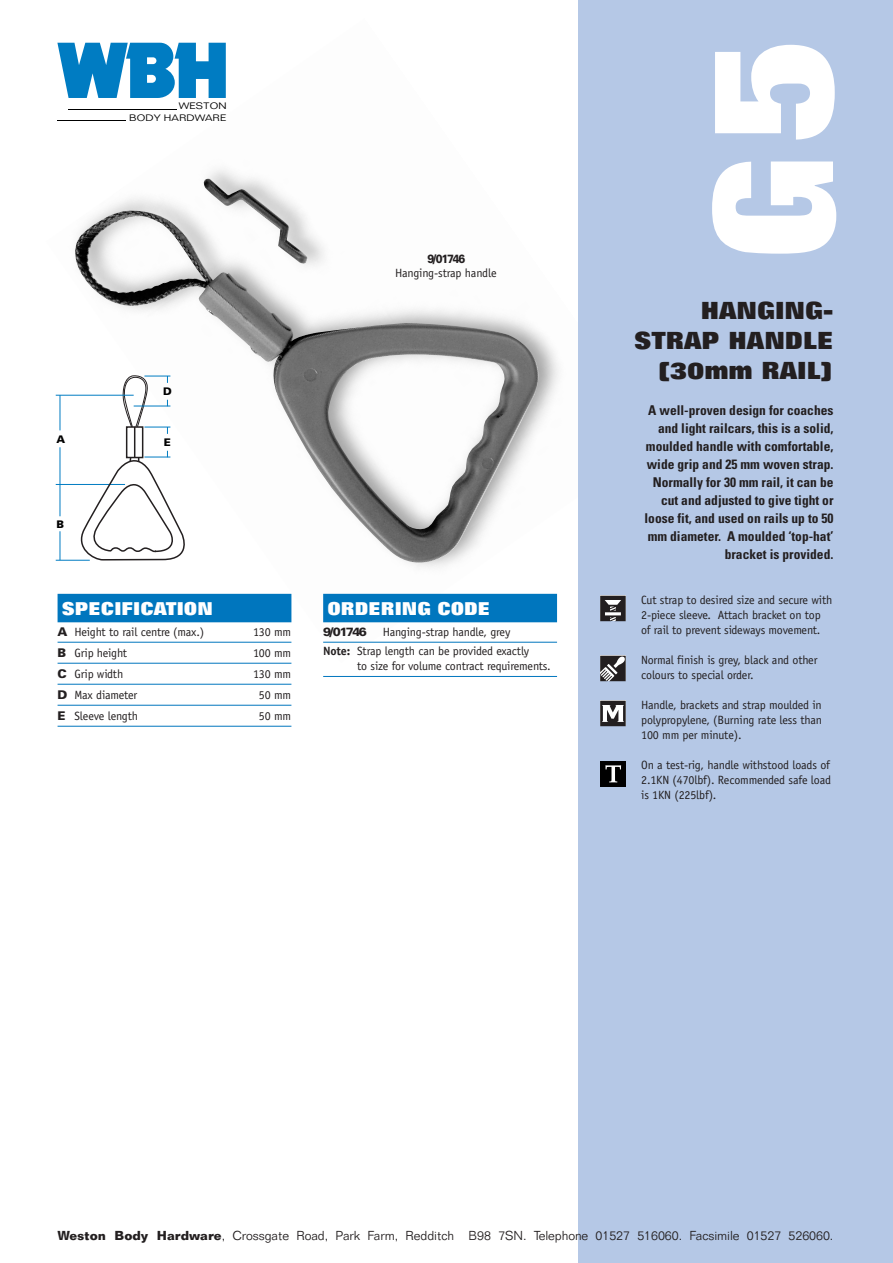
<style>
.page{position:relative;width:893px;height:1263px;background:#fff}
.page>*{position:absolute;margin:0;border:0;box-sizing:border-box;transform-origin:0 0}
.t1{font:800 165px "Folio BT";color:#fff;scale:.85 1}
.t2{font:800 24px/30px "Folio BT";color:#231f20;text-align:right}
.t3{font:800 18px "Folio BT";color:#fff}
.t4{font:700 condensed 13.5px/18px "Univers";color:#231f20;text-align:right}
.t5{font:300 12.75px "Folio BT";letter-spacing:-.005em;color:#231f20}
.t6{font:12px/15px "Officina Sans";letter-spacing:-.015em;color:#231f20}
.t7{font:900 12px "Univers";letter-spacing:-.12em;color:#231f20}
.t8{font:900 12px "Univers";letter-spacing:-.12em;color:#231f20;scale:.85 1}
.t9{font:900 10.5px "Univers";color:#000}
.t10{font:300 9.15px/11.6px "Folio";letter-spacing:.01em;color:#000;text-align:right;scale:1.2 1}
.s1{font-family:"Univers";font-weight:900}
.s2{font-weight:700}
.s3{font-size:174px}
</style>
<div class="page">
<img style="left:55px;top:42px;width:504px;height:621px">
<div style="left:578px;top:0;width:315px;height:1263px;background:#b5c8e6"></div>
<svg style="left:57px;top:43px;width:169px;height:55px"></svg>
<hr style="left:69px;top:109px;width:108px;height:1px;background:#000">
<hr style="left:57px;top:120px;width:69px;height:1px;background:#000">
<div style="left:600px;top:761px;width:26px;height:25px;background:#000"></div>
<svg style="left:605px;top:765px;width:16px;height:17px"></svg>
<svg style="left:600px;top:656px;width:26px;height:25px"></svg>
<svg style="left:600px;top:701px;width:26px;height:25px"></svg>
<svg style="left:600px;top:596px;width:26px;height:25px"></svg>
<div style="left:58px;top:594px;width:233px;height:28px;background:#0076be"></div>
<hr style="left:58px;top:642px;width:233px;height:1px;background:#0076be">
<hr style="left:58px;top:663px;width:233px;height:1px;background:#0076be">
<hr style="left:58px;top:684px;width:233px;height:1px;background:#0076be">
<hr style="left:58px;top:705px;width:233px;height:1px;background:#0076be">
<hr style="left:58px;top:726px;width:233px;height:1px;background:#0076be">
<div style="left:323px;top:594px;width:234px;height:28px;background:#0076be"></div>
<hr style="left:323px;top:642px;width:234px;height:1px;background:#0076be">
<hr style="left:323px;top:676px;width:234px;height:1px;background:#0076be">
<img style="left:75px;top:200px;width:463px;height:363px">
<hr style="left:56px;top:484px;width:69px;height:1px;background:#007cc2">
<hr style="left:60px;top:484px;width:1px;height:32px;background:#007cc2">
<svg style="left:60px;top:531px;width:1px;height:29px"></svg>
<hr style="left:56px;top:560px;width:34px;height:1px;background:#007cc2">
<div style="left:126px;top:426px;width:17px;height:32px;border:2px solid #231f20"></div>
<hr style="left:134px;top:427px;width:1px;height:30px;background:#231f20">
<hr style="left:56px;top:395px;width:78px;height:1px;background:#007cc2">
<hr style="left:60px;top:395px;width:1px;height:35px;background:#007cc2">
<hr style="left:60px;top:447px;width:1px;height:37px;background:#007cc2">
<svg style="left:75px;top:448px;width:118px;height:113px"></svg>
<svg style="left:121px;top:375px;width:49px;height:59px"></svg>
<p class="t10" style="left:129px;top:102px;width:83px">WESTON<br>BODY HARDWARE</p>
<p class="t8" style="left:427px;top:254px;width:46px">9/01746</p>
<p class="t6" style="left:395px;top:267px;width:103px">Hanging-strap handle</p>
<p class="t9" style="left:163px;top:387px;width:10px">D</p>
<p class="t9" style="left:57px;top:435px;width:10px">A</p>
<p class="t9" style="left:164px;top:438px;width:9px">E</p>
<p class="t9" style="left:56px;top:520px;width:9px">B</p>
<h3 class="t3" style="left:62px;top:602px;width:153px">SPECIFICATION</h3>
<p class="t6" style="left:58px;top:625px;width:148px"><span class="s1">A</span> Height to rail centre (max.)</p>
<p class="t6" style="left:253px;top:625px;width:40px">130 mm</p>
<p class="t6" style="left:58px;top:646px;width:71px"><span class="s1">B</span> Grip height</p>
<p class="t6" style="left:253px;top:646px;width:40px">100 mm</p>
<p class="t6" style="left:58px;top:667px;width:67px"><span class="s1">C</span> Grip width</p>
<p class="t6" style="left:253px;top:667px;width:40px">130 mm</p>
<p class="t6" style="left:58px;top:688px;width:81px"><span class="s1">D</span> Max diameter</p>
<p class="t6" style="left:259px;top:688px;width:34px">50 mm</p>
<p class="t6" style="left:58px;top:709px;width:82px"><span class="s1">E</span> Sleeve length</p>
<p class="t6" style="left:259px;top:709px;width:34px">50 mm</p>
<h3 class="t3" style="left:327px;top:602px;width:164px">ORDERING CODE</h3>
<p class="t7" style="left:323px;top:627px;width:45px">9/01746</p>
<p class="t6" style="left:323px;top:623px;width:208px;line-height:19.2px;text-indent:60px">Hanging-strap handle, grey<br><span class="s2">Note:</span> Strap length can be provided exactly</p>
<p class="t6" style="left:357px;top:659px;width:195px">to size for volume contract requirements.</p>
<h1 class="t1" style="left:715px;top:260px;width:263px;rotate:-90deg">G<span class="s3">5</span></h1>
<h2 class="t2" style="left:634px;top:298px;width:201px">HANGING-<br>STRAP HANDLE (30mm RAIL)</h2>
<p class="t4" style="left:644px;top:402px;width:190px">A well-proven design for coaches and light railcars, this is a solid, moulded handle with comfortable, wide grip and 25 mm woven strap.<br>Normally for 30 mm rail, it can be cut and adjusted to give tight or loose fit, and used on rails up to 50 mm diameter. A moulded ‘top-hat’ bracket is provided.</p>
<p class="t6" style="left:641px;top:594px;width:193px">Cut strap to desired size and secure with<br>2-piece sleeve. Attach bracket on top of rail to prevent sideways movement.</p>
<p class="t6" style="left:641px;top:654px;width:178px">Normal finish is grey, black and other colours to special order.</p>
<p class="t6" style="left:641px;top:699px;width:182px;text-align:justify">Handle, brackets and strap moulded in polypropylene, (Burning rate less than 100 mm per minute).</p>
<p class="t6" style="left:641px;top:759px;width:191px;text-align:justify">On a test-rig, handle withstood loads of 2.1KN (470lbf). Recommended safe load is 1KN (225lbf).</p>
<p class="t5" style="left:57px;top:1231px;width:777px"><span class="s2">Weston Body Hardware</span>, Crossgate Road, Park Farm, Redditch B98 7SN. Telephone 01527 516060. Facsimile 01527 526060.</p>
</div>
